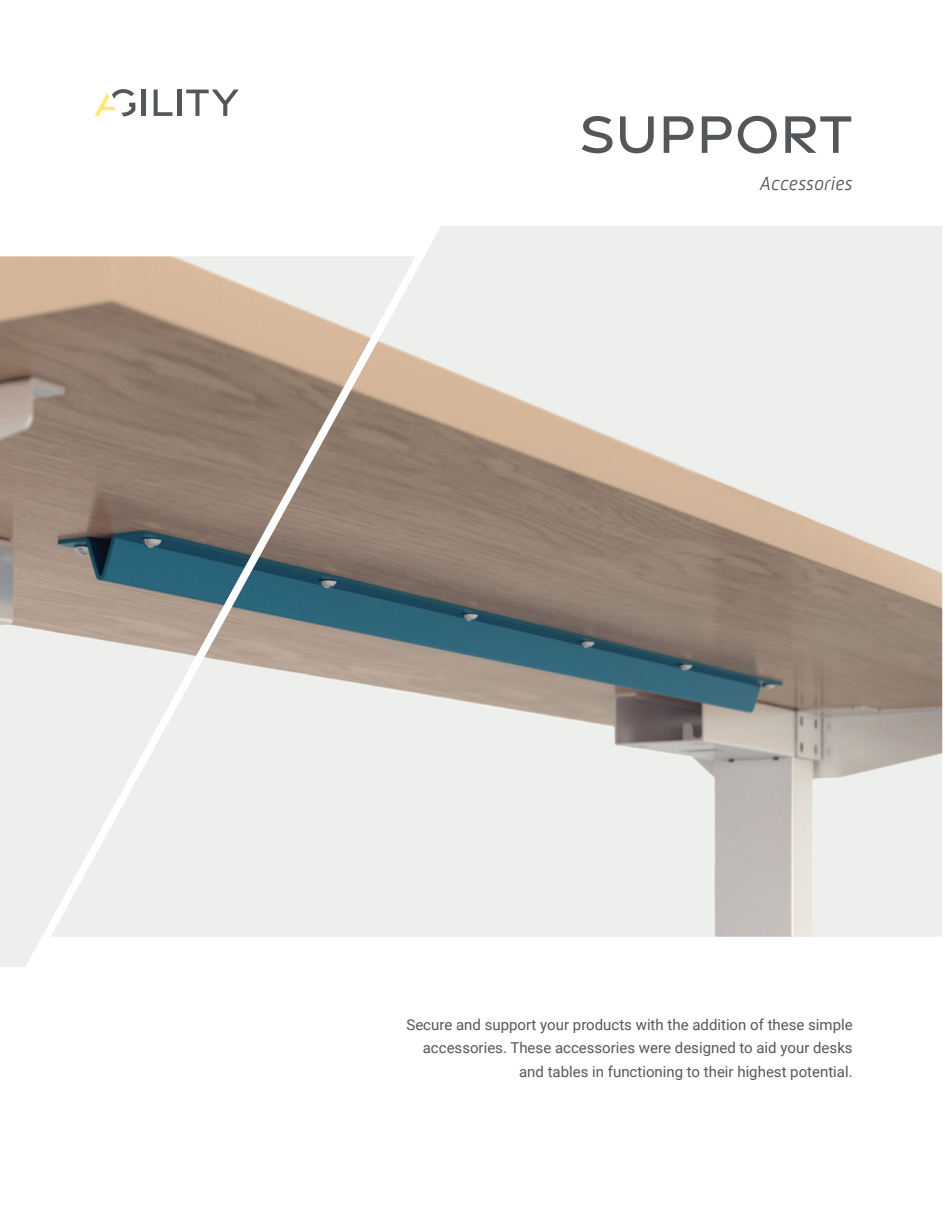
<style>
.page{position:relative;width:945px;height:1215px;background:#fff}
.page>*{position:absolute;margin:0;border:0;box-sizing:border-box;transform-origin:0 0}
.t1{font:500 57px "Gravesend Sans";color:#545759}
.t2{font:italic 300 19.5px "Mic 32 New";color:#545759}
.t3{font:15px/23.2px "Roboto";color:#545759;text-align:right}
</style>
<div class="page">
<hr style="left:142px;top:90px;width:4px;height:26px;background:#545759">
<svg style="left:154px;top:90px;width:18px;height:26px"></svg>
<hr style="left:177px;top:90px;width:4px;height:26px;background:#545759">
<svg style="left:186px;top:90px;width:53px;height:26px"></svg>
<svg style="left:95px;top:89px;width:40px;height:27px"></svg>
<img style="left:0;top:226px;width:942px;height:741px">
<h1 class="t1" style="left:579px;top:99px;width:275px">SUPPORT</h1>
<h2 class="t2" style="left:760px;top:173px;width:94px">Accessories</h2>
<p class="t3" style="left:406px;top:1013px;width:448px">Secure and support your products with the addition of these simple accessories. These accessories were designed to aid your desks and tables in functioning to their highest potential.</p>
</div>
